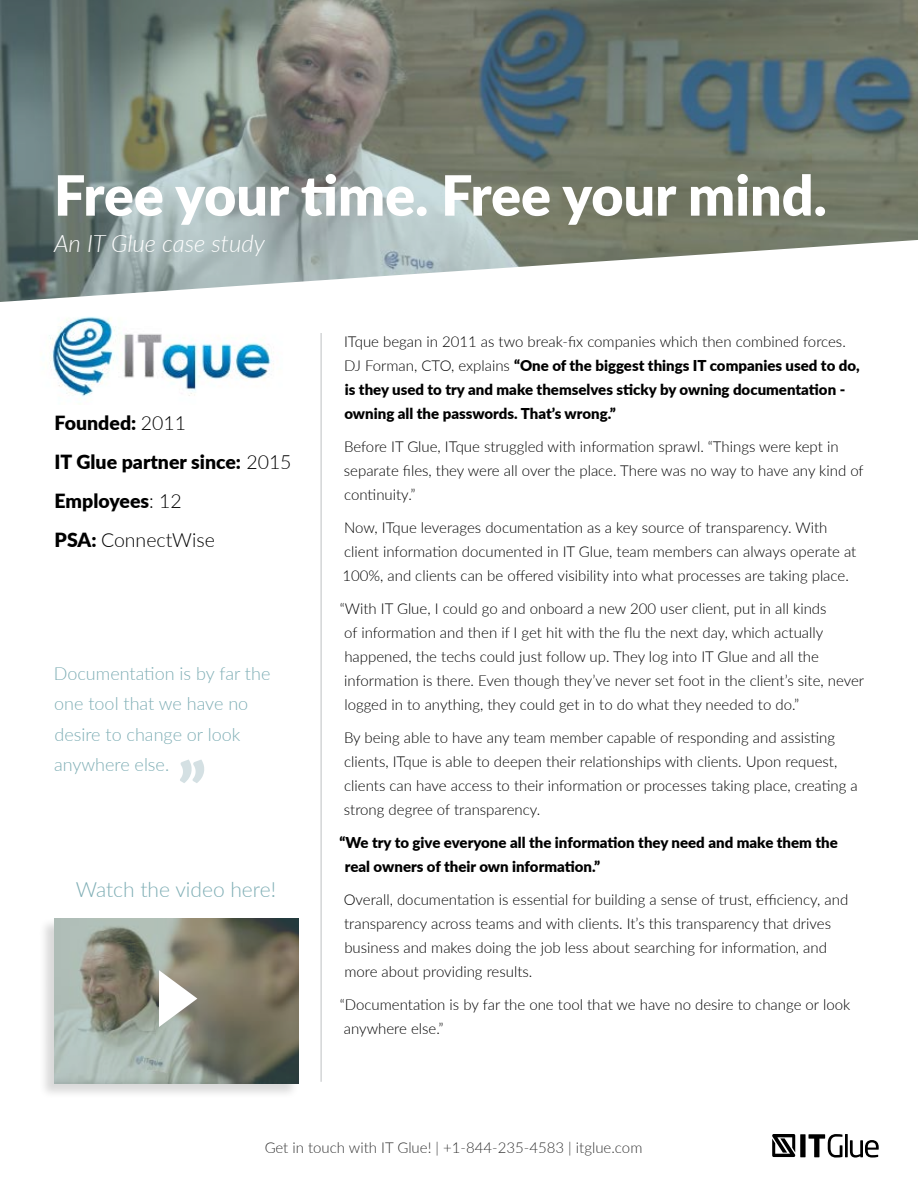
<style>
.page{position:relative;width:918px;height:1188px;background:#fff}
.page>*{position:absolute;margin:0;border:0;box-sizing:border-box;transform-origin:0 0}
.t1{font:900 70.5px "Lato";color:#d4e0e3}
.t2{font:900 55.5px "Lato";color:#fff}
.t3{font:italic 300 24px "Lato";color:#fff}
.t4{font:300 21px "Lato";color:#7faeb5}
.t5{font:900 19.5px/39px "Lato";color:#000}
.t6{font:300 18px/30px "Lato";color:#7faeb5}
.t7{font:300 15px/24px "Lato";color:#000}
.t8{font:900 15px/24px "Lato";color:#000}
.s1{font-weight:300}
</style>
<div class="page">
<div style="left:800px;top:1134px;width:6px;height:23px;background:#000"></div>
<svg style="left:808px;top:1134px;width:34px;height:24px"></svg>
<hr style="left:845px;top:1134px;width:3px;height:23px;background:#000">
<svg style="left:850px;top:1140px;width:29px;height:18px"></svg>
<svg style="left:772px;top:1134px;width:23px;height:23px"></svg>
<hr style="left:320px;top:333px;width:2px;height:749px;background:#d3d5d6">
<svg style="left:0;top:0;width:918px;height:240px;background:#747f78"></svg>
<svg style="left:0;top:240px;width:916px;height:62px"></svg>
<div style="left:38px;top:917px;width:261px;height:182px;background:#000;opacity:.15"></div>
<svg style="left:54px;top:918px;width:245px;height:166px;background:#888b7e"></svg>
<img style="left:49px;top:317px;width:225px;height:83px">
<svg style="left:159px;top:970px;width:38px;height:57px"></svg>
<h2 class="t2" style="left:54px;top:154px;width:774px">Free your time. Free your mind.</h2>
<h3 class="t3" style="left:54px;top:226px;width:213px">An IT Glue case study</h3>
<h3 class="t5" style="left:55px;top:402px;width:239px">Founded: <span class="s1">2011<br></span>IT Glue partner since: <span class="s1">2015<br></span>Employees<span class="s1">: 12<br></span>PSA: <span class="s1">ConnectWise</span></h3>
<p class="t6" style="left:54px;top:658px;width:218px">Documentation is by far the one tool that we have no desire to change or look anywhere else.</p>
<h1 class="t1" style="left:178px;top:736px;width:30px">”</h1>
<h3 class="t4" style="left:76px;top:875px;width:202px">Watch the video here!</h3>
<p class="t8" style="left:344px;top:329px;width:517px"><span class="s1">ITque began in 2011 as two break-fix companies which then combined forces.<br>DJ Forman, CTO, explains</span> “One of the biggest things IT companies used to do, is they used to try and make themselves sticky by owning documentation - owning all the passwords. That’s wrong.”</p>
<p class="t7" style="left:344px;top:434px;width:521px">Before IT Glue, ITque struggled with information sprawl. “Things were kept in separate files, they were all over the place. There was no way to have any kind of continuity.”</p>
<p class="t7" style="left:342px;top:515px;width:515px">Now, ITque leverages documentation as a key source of transparency. With client information documented in IT Glue, team members can always operate at<br>100%, and clients can be offered visibility into what processes are taking place.</p>
<p class="t7" style="left:340px;top:596px;width:526px">“With IT Glue, I could go and onboard a new 200 user client, put in all kinds<br>of information and then if I get hit with the flu the next day, which actually happened, the techs could just follow up. They log into IT Glue and all the information is there. Even though they’ve never set foot in the client’s site, never logged in to anything, they could get in to do what they needed to do.”</p>
<p class="t7" style="left:344px;top:725px;width:515px">By being able to have any team member capable of responding and assisting clients, ITque is able to deepen their relationships with clients. Upon request, clients can have access to their information or processes taking place, creating a strong degree of transparency.</p>
<p class="t8" style="left:345px;top:830px;width:495px;text-indent:-5px">“We try to give everyone all the information they need and make them the real owners of their own information.”</p>
<p class="t7" style="left:344px;top:887px;width:506px">Overall, documentation is essential for building a sense of trust, efficiency, and transparency across teams and with clients. It’s this transparency that drives business and makes doing the job less about searching for information, and more about providing results.</p>
<p class="t7" style="left:340px;top:992px;width:512px">“Documentation is by far the one tool that we have no desire to change or look anywhere else.”</p>
<p class="t7" style="left:265px;top:1135px;width:379px">Get in touch with IT Glue! | +1-844-235-4583 | itglue.com</p>
</div>
